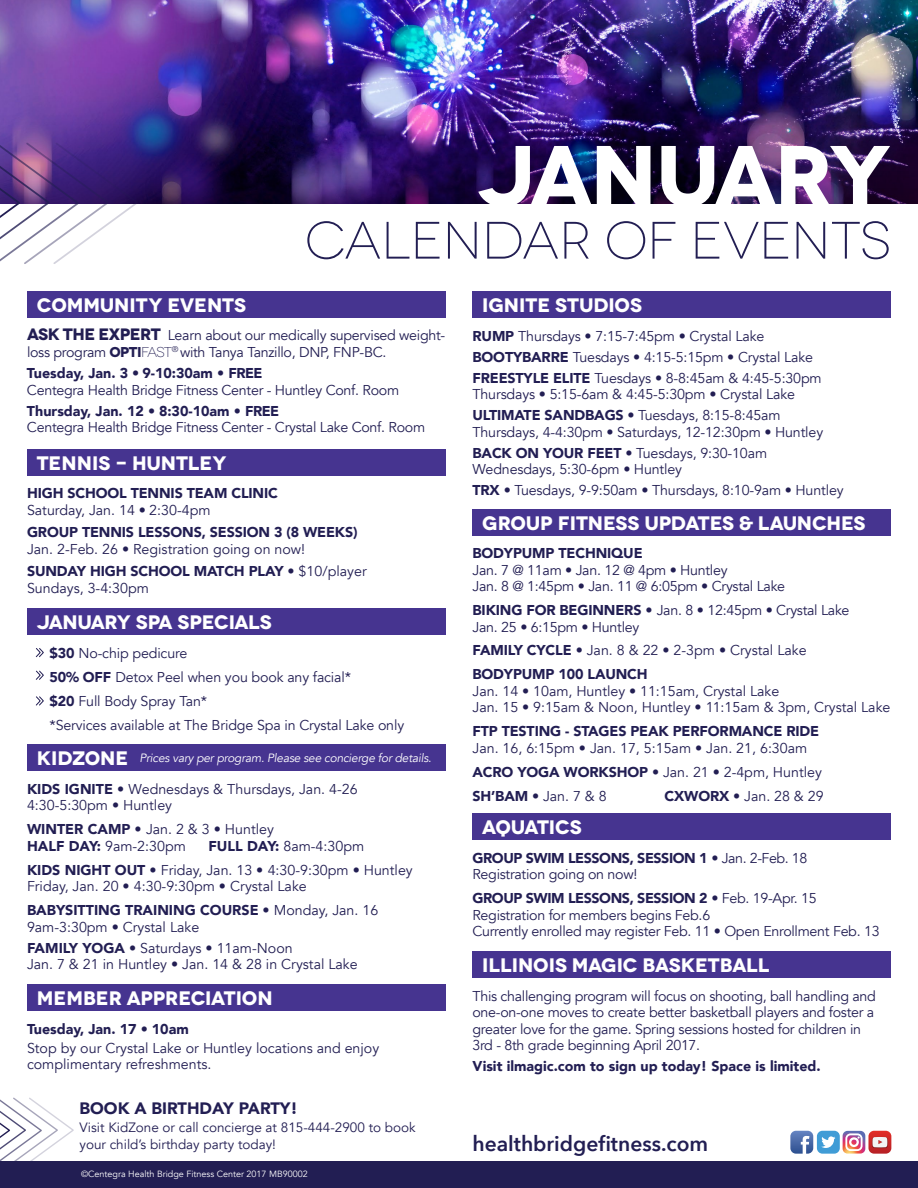
<style>
.page{position:relative;width:918px;height:1188px;background:#fff}
.page>*{position:absolute;margin:0;border:0;box-sizing:border-box;transform-origin:0 0}
.t1{font:700 85.5px "Novecentowide";letter-spacing:-.03em;color:#fff}
.t2{font:300 52.5px "Novecentowide";letter-spacing:-.005em;color:#221e53}
.t3{font:600 21px "Avenir Next";color:#221e53}
.t4{font:700 19.5px "Novecentowide";letter-spacing:-.005em;color:#fff}
.t5{font:900 16.5px "Avenir";color:#221e53}
.t6{font:14.25px/16.5px "Avenir";letter-spacing:-.01em;color:#221e53}
.t7{font:900 14.25px/24px "Avenir";letter-spacing:-.01em;color:#221e53}
.t8{font:13.5px/16.5px "Avenir";color:#221e53}
.t9{font:italic 12px "Avenir";letter-spacing:-.02em;color:#fff}
.t10{font:9px "Avenir";color:#fff}
.s1{font-family:"Novecentowide";font-weight:700;font-size:16.5px}
.s2{font-family:"Novecentowide";font-weight:700}
.s3{font-family:"Novecentowide";font-weight:300}
.s4{font-weight:900}
.s5{font-weight:400}
</style>
<div class="page">
<img style="left:0;top:0;width:918px;height:112px">
<img style="left:0;top:112px;width:918px;height:91px">
<svg style="left:0;top:141px;width:140px;height:123px"></svg>
<svg style="left:0;top:1097px;width:74px;height:64px"></svg>
<div style="left:0;top:1161px;width:918px;height:27px;background:#221e53"></div>
<div style="left:472px;top:509px;width:419px;height:26px;background:#463490"></div>
<div style="left:472px;top:292px;width:419px;height:26px;background:#463490"></div>
<div style="left:27px;top:292px;width:419px;height:26px;background:#463490"></div>
<svg style="left:790px;top:1131px;width:23px;height:23px"></svg>
<div style="left:817px;top:1131px;width:23px;height:23px;background:#409cd6;border-radius:6px"></div>
<svg style="left:821px;top:1136px;width:14px;height:12px"></svg>
<svg style="left:843px;top:1131px;width:48px;height:23px"></svg>
<div style="left:472px;top:814px;width:419px;height:26px;background:#463490"></div>
<div style="left:27px;top:609px;width:419px;height:26px;background:#463490"></div>
<svg style="left:35px;top:648px;width:9px;height:10px"></svg>
<svg style="left:35px;top:670px;width:9px;height:10px"></svg>
<svg style="left:35px;top:696px;width:9px;height:10px"></svg>
<div style="left:27px;top:449px;width:419px;height:26px;background:#463490"></div>
<div style="left:27px;top:985px;width:419px;height:26px;background:#463490"></div>
<div style="left:472px;top:952px;width:419px;height:26px;background:#463490"></div>
<div style="left:27px;top:745px;width:419px;height:26px;background:#463490"></div>
<h1 class="t1" style="left:477px;top:122px;width:415px">JANUARY</h1>
<h2 class="t2" style="left:305px;top:210px;width:588px">CALENDAR OF EVENTS</h2>
<h3 class="t4" style="left:37px;top:293px;width:211px">COMMUNITY EVENTS</h3>
<p class="t6" style="left:27px;top:328px;width:420px"><span class="s1">ASK THE EXPERT</span> Learn about our medically supervised weight&shy;loss program <span class="s2">OPTI</span><span class="s3">FAST</span><sup>®</sup> with Tanya Tanzillo, DNP, FNP-BC.</p>
<p class="t6" style="left:27px;top:365px;width:374px"><span class="s4">Tuesday, Jan. 3</span> • <span class="s4">9-10:30am</span> • <span class="s4">FREE<br></span>Centegra Health Bridge Fitness Center - Huntley Conf. Room</p>
<p class="t6" style="left:27px;top:403px;width:400px"><span class="s4">Thursday, Jan. 12</span> • <span class="s4">8:30-10am</span> • <span class="s4">FREE<br></span>Centegra Health Bridge Fitness Center - Crystal Lake Conf. Room</p>
<h3 class="t4" style="left:37px;top:450px;width:191px">TENNIS - HUNTLEY</h3>
<p class="t7" style="left:27px;top:481px;width:252px">HIGH SCHOOL TENNIS TEAM CLINIC</p>
<p class="t6" style="left:27px;top:502px;width:185px">Saturday, Jan. 14 • 2:30-4pm</p>
<p class="t7" style="left:27px;top:520px;width:332px">GROUP TENNIS LESSONS, SESSION 3 (8 WEEKS)</p>
<p class="t6" style="left:27px;top:538px;width:341px;line-height:22.5px">Jan. 2-Feb. 26 • Registration going on now!<br><span class="s4">SUNDAY HIGH SCHOOL MATCH PLAY •</span> $10/player</p>
<p class="t6" style="left:27px;top:580px;width:123px">Sundays, 3-4:30pm</p>
<h3 class="t4" style="left:37px;top:610px;width:237px">JANUARY SPA SPECIALS</h3>
<p class="t6" style="left:50px;top:641px;width:356px;line-height:24px"><span class="s4">$30</span> No-chip pedicure<br><span class="s4">50% OFF</span> Detox Peel when you book any facial*<br><span class="s4">$20</span> Full Body Spray Tan*<br>*Services available at The Bridge Spa in Crystal Lake only</p>
<h3 class="t4" style="left:37px;top:746px;width:93px">KIDZONE</h3>
<p class="t6" style="left:27px;top:781px;width:332px"><span class="s4">KIDS IGNITE</span> • Wednesdays &amp; Thursdays, Jan. 4-26<br>4:30-5:30pm • Huntley</p>
<p class="t6" style="left:27px;top:821px;width:249px"><span class="s4">WINTER CAMP</span> • Jan. 2 &amp; 3 • Huntley<br><span class="s4">HALF DAY:</span> 9am-2:30pm</p>
<p class="t9" style="left:140px;top:750px;width:294px">Prices vary per program. Please see concierge for details.</p>
<p class="t6" style="left:27px;top:834px;width:387px;line-height:24px;text-indent:182px"><span class="s4">FULL DAY:</span> 8am-4:30pm<br><span class="s4">KIDS NIGHT OUT</span> • Friday, Jan. 13 • 4:30-9:30pm • Huntley</p>
<p class="t6" style="left:27px;top:875px;width:353px;line-height:24px">Friday, Jan. 20 • 4:30-9:30pm • Crystal Lake<br><span class="s4">BABYSITTING TRAINING COURSE</span> • Monday, Jan. 16</p>
<p class="t6" style="left:27px;top:917px;width:267px;line-height:21px">9am-3:30pm • Crystal Lake<br><span class="s4">FAMILY YOGA</span> • Saturdays • 11am-Noon</p>
<p class="t6" style="left:27px;top:956px;width:332px">Jan. 7 &amp; 21 in Huntley • Jan. 14 &amp; 28 in Crystal Lake</p>
<h3 class="t4" style="left:37px;top:986px;width:237px">MEMBER APPRECIATION</h3>
<p class="t6" style="left:27px;top:1019px;width:354px;line-height:19.5px"><span class="s4">Tuesday, Jan. 17</span> • <span class="s4">10am<br></span>Stop by our Crystal Lake or Huntley locations and enjoy</p>
<p class="t6" style="left:27px;top:1057px;width:186px">complimentary refreshments.</p>
<p class="t5" style="left:80px;top:1094px;width:220px">BOOK A BIRTHDAY PARTY!</p>
<p class="t8" style="left:80px;top:1119px;width:338px">Visit KidZone or call concierge at 815-444-2900 to book your child’s birthday party today!</p>
<p class="t10" style="left:81px;top:1169px;width:228px">©Centegra Health Bridge Fitness Center 2017 MB90002</p>
<h3 class="t4" style="left:482px;top:293px;width:161px">IGNITE STUDIOS</h3>
<p class="t6" style="left:472px;top:325px;width:351px;line-height:21px"><span class="s4">RUMP</span> Thursdays • 7:15-7:45pm • Crystal Lake<br><span class="s4">BOOTYBARRE</span> Tuesdays • 4:15-5:15pm • Crystal Lake<br><span class="s4">FREESTYLE ELITE</span> Tuesdays • 8-8:45am &amp; 4:45-5:30pm</p>
<p class="t6" style="left:472px;top:384px;width:324px;line-height:21px">Thursdays • 5:15-6am &amp; 4:45-5:30pm • Crystal Lake<br><span class="s4">ULTIMATE SANDBAGS</span> • Tuesdays, 8:15-8:45am</p>
<p class="t6" style="left:472px;top:421px;width:352px;line-height:21px">Thursdays, 4-4:30pm • Saturdays, 12-12:30pm • Huntley<br><span class="s4">BACK ON YOUR FEET</span> • Tuesdays, 9:30-10am</p>
<p class="t6" style="left:472px;top:459px;width:373px;line-height:21px">Wednesdays, 5:30-6pm • Huntley<br><span class="s4">TRX</span> • Tuesdays, 9-9:50am • Thursdays, 8:10-9am • Huntley</p>
<h3 class="t4" style="left:482px;top:510px;width:385px">GROUP FITNESS UPDATES &amp; LAUNCHES</h3>
<p class="t7" style="left:472px;top:541px;width:172px">BODYPUMP TECHNIQUE</p>
<p class="t6" style="left:472px;top:562px;width:314px">Jan. 7 @ 11am • Jan. 12 @ 4pm • Huntley<br>Jan. 8 @ 1:45pm • Jan. 11 @ 6:05pm • Crystal Lake</p>
<p class="t6" style="left:472px;top:602px;width:379px"><span class="s4">BIKING FOR BEGINNERS</span> • Jan. 8 • 12:45pm • Crystal Lake<br>Jan. 25 • 6:15pm • Huntley</p>
<p class="t7" style="left:472px;top:638px;width:336px">FAMILY CYCLE <span class="s5">• Jan. 8 &amp; 22 • 2-3pm • Crystal Lake<br></span>BODYPUMP 100 LAUNCH</p>
<p class="t6" style="left:472px;top:683px;width:419px">Jan. 14 • 10am, Huntley • 11:15am, Crystal Lake<br>Jan. 15 • 9:15am &amp; Noon, Huntley • 11:15am &amp; 3pm, Crystal Lake</p>
<p class="t7" style="left:472px;top:719px;width:348px">FTP TESTING - STAGES PEAK PERFORMANCE RIDE</p>
<p class="t6" style="left:473px;top:736px;width:351px;line-height:24px">Jan. 16, 6:15pm • Jan. 17, 5:15am • Jan. 21, 6:30am<br><span class="s4">ACRO YOGA WORKSHOP •</span> Jan. 21 • 2-4pm, Huntley<br><span class="s4">SH’BAM</span> • Jan. 7 &amp; 8</p>
<p class="t6" style="left:665px;top:788px;width:161px"><span class="s4">CXWORX</span> • Jan. 28 &amp; 29</p>
<h3 class="t4" style="left:482px;top:815px;width:101px">AQUATICS</h3>
<p class="t6" style="left:472px;top:850px;width:336px"><span class="s4">GROUP SWIM LESSONS, SESSION 1</span> • Jan. 2-Feb. 18<br>Registration going on now!</p>
<p class="t6" style="left:472px;top:890px;width:409px"><span class="s4">GROUP SWIM LESSONS, SESSION 2</span> • Feb. 19-Apr. 15<br>Registration for members begins Feb.6<br>Currently enrolled may register Feb. 11 • Open Enrollment Feb. 13</p>
<h3 class="t4" style="left:482px;top:953px;width:289px">ILLINOIS MAGIC BASKETBALL</h3>
<p class="t6" style="left:472px;top:988px;width:405px">This challenging program will focus on shooting, ball handling and one-on-one moves to create better basketball players and foster a greater love for the game. Spring sessions hosted for children in 3rd - 8th grade beginning April 2017.</p>
<p class="t7" style="left:472px;top:1054px;width:350px">Visit ilmagic.com to sign up today! Space is limited.</p>
<h3 class="t3" style="left:472px;top:1125px;width:237px">healthbridgefitness.com</h3>
</div>
